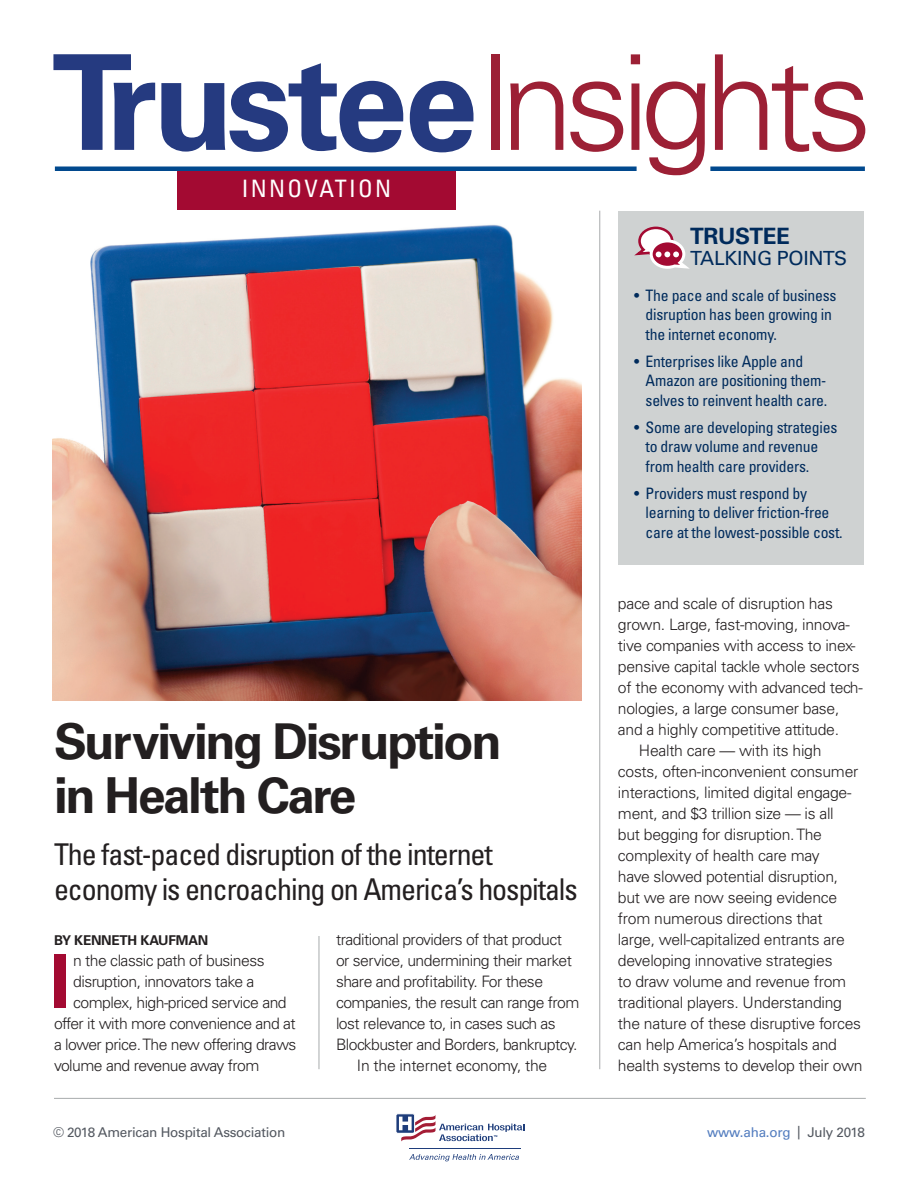
<style>
.page{position:relative;width:918px;height:1188px;background:#fff}
.page>*{position:absolute;margin:0;border:0;box-sizing:border-box;transform-origin:0 0}
.t1{font:300 132.3px "Univers LT Std";letter-spacing:-.075em;color:#9c2035}
.t2{font:700 73.8px "Univers LT Std";color:#a30a32}
.t3{font:700 49.5px/54px "Univers LT Std";letter-spacing:-.05em;color:#231f20}
.t4{font:condensed 30px/34.5px "Univers LT Std";letter-spacing:-.035em;color:#231f20}
.t5{font:condensed 24px "Univers LT Std";letter-spacing:.1em;color:#fff}
.t6{font:700 22.5px "Univers LT Std";letter-spacing:-.02em;color:#002b5c}
.t7{font:19.5px "Univers LT Std";letter-spacing:-.02em;color:#002b5c}
.t8{font:300 15.75px "Univers LT Std";letter-spacing:-.02em;color:#231f20}
.t9{font:condensed 15.75px/19.5px "Univers LT Std";letter-spacing:-.015em;color:#002b5c}
.t10{font:13.5px "Univers LT Std";letter-spacing:-.02em;color:#535860}
.t11{font:13.5px "Univers LT Std";letter-spacing:-.02em;color:#537dbf}
.t12{font:700 13.5px "Univers LT Std";letter-spacing:-.02em;color:#231f20}
.s1{font-weight:700;color:#253a80}
.s2{color:#535860}
</style>
<div class="page">
<hr style="left:409px;top:1148px;width:112px;height:1px;background:#1e3d7b">
<svg style="left:409px;top:1154px;width:110px;height:7px"></svg>
<svg style="left:396px;top:1113px;width:128px;height:29px"></svg>
<div style="left:177px;top:171px;width:279px;height:40px;background:#a30a32"></div>
<hr style="left:54px;top:1098px;width:812px;height:1px;background:#a8abac">
<hr style="left:319px;top:936px;width:1px;height:133px;background:#a8abac">
<hr style="left:599px;top:211px;width:1px;height:858px;background:#a8abac">
<div style="left:618px;top:211px;width:246px;height:354px;background:#cfd2d2"></div>
<svg style="left:636px;top:227px;width:52px;height:42px"></svg>
<img style="left:52px;top:224px;width:530px;height:476px">
<hr style="left:42px;top:54px;width:1px;height:126px;background:#537dbf">
<hr style="left:42px;top:226px;width:834px;height:1px;background:#537dbf">
<div style="left:55px;top:166px;width:582px;height:5px;background:#01498e"></div>
<div style="left:710px;top:166px;width:155px;height:5px;background:#01498e"></div>
<h1 class="t1" style="left:52px;top:23px;width:822px"><span class="s1">Trustee</span>Insights</h1>
<h3 class="t5" style="left:242px;top:174px;width:151px">INNOVATION</h3>
<h3 class="t3" style="left:54px;top:715px;width:449px">Surviving Disruption in Health Care</h3>
<h3 class="t4" style="left:54px;top:837px;width:525px">The fast-paced disruption of the internet economy is encroaching on America’s hospitals</h3>
<p class="t12" style="left:54px;top:932px;width:156px">BY KENNETH KAUFMAN</p>
<h2 class="t2" style="left:50px;top:939px;width:22px">I</h2>
<p class="t8" style="left:73px;top:951px;width:193px">n the classic path of business</p>
<p class="t8" style="left:73px;top:972px;width:183px">disruption, innovators take a</p>
<p class="t8" style="left:73px;top:993px;width:215px">complex, high-priced service and</p>
<p class="t8" style="left:54px;top:1014px;width:243px">offer it with more convenience and at</p>
<p class="t8" style="left:54px;top:1035px;width:244px">a lower price. The new offering draws</p>
<p class="t8" style="left:54px;top:1056px;width:207px">volume and revenue away from</p>
<p class="t8" style="left:336px;top:930px;width:228px">traditional providers of that product</p>
<p class="t8" style="left:336px;top:951px;width:237px">or service, undermining their market</p>
<p class="t8" style="left:336px;top:972px;width:209px">share and profitability. For these</p>
<p class="t8" style="left:336px;top:993px;width:245px">companies, the result can range from</p>
<p class="t8" style="left:336px;top:1014px;width:221px">lost relevance to, in cases such as</p>
<p class="t8" style="left:336px;top:1035px;width:243px">Blockbuster and Borders, bankruptcy.</p>
<p class="t8" style="left:357px;top:1056px;width:192px">In the internet economy, the</p>
<h3 class="t6" style="left:690px;top:223px;width:101px">TRUSTEE</h3>
<p class="t7" style="left:690px;top:247px;width:159px">TALKING POINTS</p>
<p class="t9" style="left:646px;top:285px;width:192px;text-indent:-11px">• The pace and scale of business disruption has been growing in the internet economy.</p>
<p class="t9" style="left:646px;top:351px;width:183px;text-indent:-11px">• Enterprises like Apple and<br>Amazon are positioning them&shy;selves to reinvent health care.</p>
<p class="t9" style="left:646px;top:417px;width:193px;text-indent:-11px">• Some are developing strategies to draw volume and revenue from health care providers.</p>
<p class="t9" style="left:646px;top:483px;width:199px;text-indent:-11px">• Providers must respond by learning to deliver friction-free care at the lowest-possible cost.</p>
<p class="t8" style="left:618px;top:594px;width:216px">pace and scale of disruption has</p>
<p class="t8" style="left:618px;top:615px;width:233px">grown. Large, fast-moving, innova-</p>
<p class="t8" style="left:618px;top:636px;width:239px">tive companies with access to inex-</p>
<p class="t8" style="left:618px;top:657px;width:243px">pensive capital tackle whole sectors</p>
<p class="t8" style="left:618px;top:678px;width:246px">of the economy with advanced tech-</p>
<p class="t8" style="left:618px;top:699px;width:223px">nologies, a large consumer base,</p>
<p class="t8" style="left:618px;top:720px;width:223px">and a highly competitive attitude.</p>
<p class="t8" style="left:639px;top:741px;width:184px">Health care — with its high</p>
<p class="t8" style="left:618px;top:762px;width:242px">costs, often-inconvenient consumer</p>
<p class="t8" style="left:618px;top:783px;width:235px">interactions, limited digital engage-</p>
<p class="t8" style="left:618px;top:804px;width:217px">ment, and $3 trillion size — is all</p>
<p class="t8" style="left:618px;top:825px;width:205px">but begging for disruption. The</p>
<p class="t8" style="left:618px;top:846px;width:203px">complexity of health care may</p>
<p class="t8" style="left:618px;top:867px;width:222px">have slowed potential disruption,</p>
<p class="t8" style="left:618px;top:888px;width:221px">but we are now seeing evidence</p>
<p class="t8" style="left:618px;top:909px;width:206px">from numerous directions that</p>
<p class="t8" style="left:618px;top:930px;width:228px">large, well-capitalized entrants are</p>
<p class="t8" style="left:618px;top:951px;width:216px">developing innovative strategies</p>
<p class="t8" style="left:618px;top:972px;width:230px">to draw volume and revenue from</p>
<p class="t8" style="left:618px;top:993px;width:225px">traditional players. Understanding</p>
<p class="t8" style="left:618px;top:1014px;width:245px">the nature of these disruptive forces</p>
<p class="t8" style="left:618px;top:1035px;width:220px">can help America’s hospitals and</p>
<p class="t8" style="left:618px;top:1056px;width:246px">health systems to develop their own</p>
<p class="t10" style="left:53px;top:1125px;width:234px">© 2018 American Hospital Association</p>
<p class="t11" style="left:707px;top:1125px;width:159px">www.aha.org <span class="s2">| July 2018</span></p>
</div>
